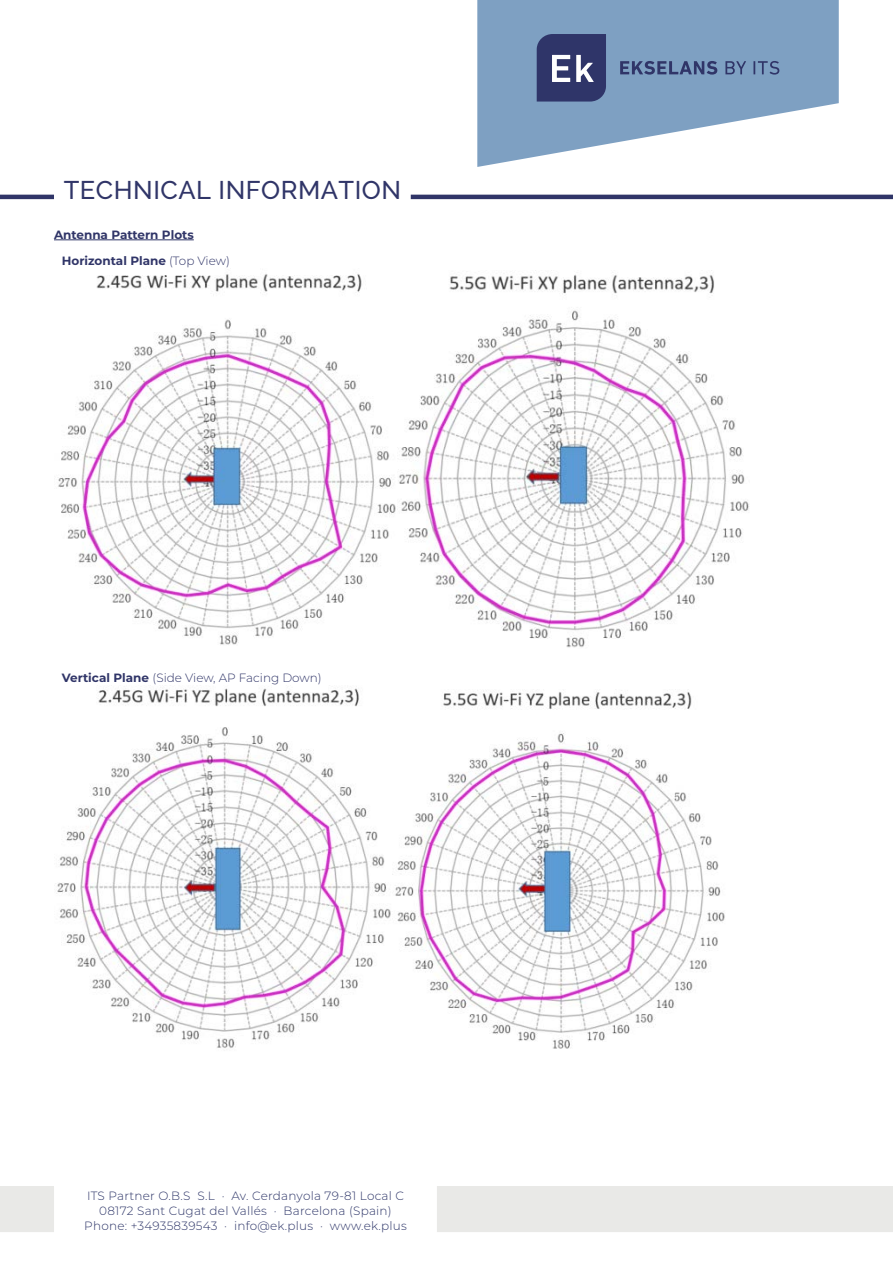
<style>
.page{position:relative;width:893px;height:1263px;background:#fff}
.page>*{position:absolute;margin:0;border:0;box-sizing:border-box;transform-origin:0 0}
.t1{font:500 25.5px "Raleway";letter-spacing:.02em;color:#303568}
.t2{font:300 12px/15px "Montserrat";letter-spacing:.02em;color:#2d3568;text-align:center}
.t3{font:700 12px/26.4px "Montserrat";color:#303568}
.t4{font:300 12px "Montserrat";color:#303568}
.s1{font-weight:300}
.s2{font-weight:700}
</style>
<div class="page">
<svg style="left:477px;top:0;width:362px;height:167px;fill:#7ea0c2"></svg>
<hr style="left:0;top:195px;width:54px;height:4px;background:#303568">
<hr style="left:411px;top:195px;width:482px;height:4px;background:#303568">
<div style="left:0;top:1186px;width:54px;height:46px;background:#e9e9e7"></div>
<div style="left:437px;top:1186px;width:456px;height:46px;background:#e9e9e7"></div>
<hr style="left:54px;top:240px;width:140px;height:1px;background:#303568">
<img style="left:58px;top:270px;width:691px;height:378px">
<img style="left:57px;top:688px;width:336px;height:360px">
<img style="left:395px;top:690px;width:330px;height:359px">
<svg style="left:537px;top:34px;width:69px;height:68px;background:#484e7c"></svg>
<svg style="left:620px;top:61px;width:97px;height:14px"></svg>
<svg style="left:725px;top:61px;width:21px;height:13px"></svg>
<svg style="left:753px;top:61px;width:26px;height:14px"></svg>
<h1 class="t1" style="left:64px;top:175px;width:339px">TECHNICAL INFORMATION</h1>
<p class="t3" style="left:62px;top:221px;width:170px;text-indent:-8px">Antenna Pattern Plots<br>Horizontal Plane <span class="s1">(Top View)</span></p>
<p class="t4" style="left:62px;top:670px;width:261px"><span class="s2">Vertical Plane</span> (Side View, AP Facing Down)</p>
<p class="t2" style="left:84px;top:1187px;width:324px">ITS Partner O.B.S S.L · Av. Cerdanyola 79-81 Local C<br>08172 Sant Cugat del Vallés · Barcelona (Spain)<br>Phone: +34935839543 · info@ek.plus · www.ek.plus</p>
</div>
